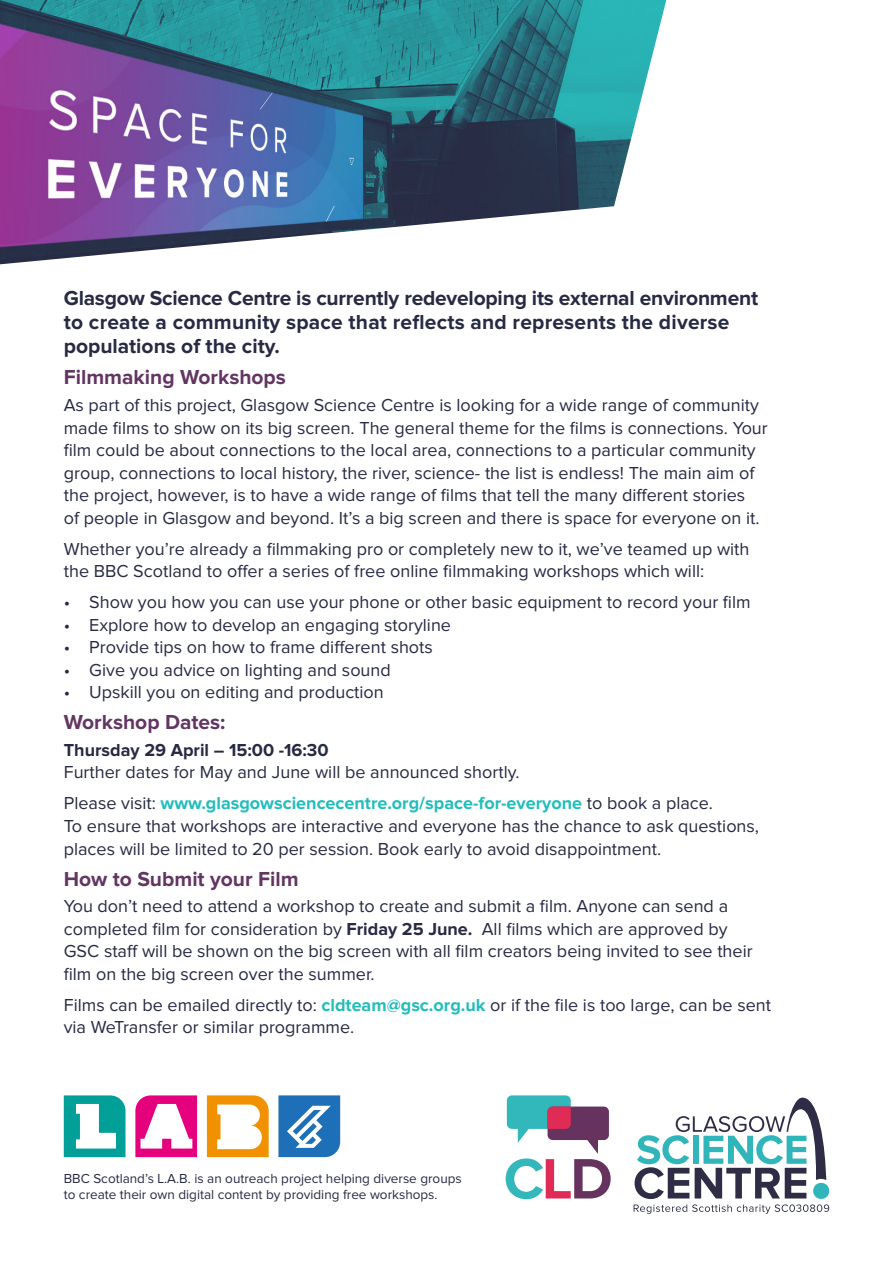
<style>
.page{position:relative;width:893px;height:1263px;background:#fff}
.page>*{position:absolute;margin:0;border:0;box-sizing:border-box;transform-origin:0 0}
.t1{font:700 21px/24px "Proxima Nova";color:#262a43}
.t2{font:700 21px "Proxima Nova";color:#623562}
.t3{font:18px/22.5px "Proxima Nova";color:#262a43}
.t4{font:13.5px/16.5px "Proxima Nova";color:#262a43}
.s1{font-weight:700}
.s2{font-weight:700;color:#21bdbb}
</style>
<div class="page">
<svg style="left:506px;top:1095px;width:105px;height:104px"></svg>
<svg style="left:634px;top:1097px;width:195px;height:117px"></svg>
<img style="left:0;top:0;width:666px;height:264px">
<svg style="left:135px;top:1095px;width:62px;height:62px"></svg>
<svg style="left:64px;top:1095px;width:61px;height:62px"></svg>
<svg style="left:207px;top:1095px;width:62px;height:62px"></svg>
<svg style="left:278px;top:1095px;width:62px;height:62px"></svg>
<p class="t1" style="left:64px;top:287px;width:696px">Glasgow Science Centre is currently redeveloping its external environment to create a community space that reflects and represents the diverse populations of the city.</p>
<p class="t2" style="left:64px;top:368px;width:224px">Filmmaking Workshops</p>
<p class="t3" style="left:64px;top:395px;width:706px">As part of this project, Glasgow Science Centre is looking for a wide range of community made films to show on its big screen. The general theme for the films is connections. Your film could be about connections to the local area, connections to a particular community group, connections to local history, the river, science- the list is endless! The main aim of the project, however, is to have a wide range of films that tell the many different stories<br>of people in Glasgow and beyond. It’s a big screen and there is space for everyone on it.</p>
<p class="t3" style="left:64px;top:538px;width:687px">Whether you’re already a filmmaking pro or completely new to it, we’ve teamed up with the BBC Scotland to offer a series of free online filmmaking workshops which will:</p>
<p class="t3" style="left:64px;top:592px;width:688px">• Show you how you can use your phone or other basic equipment to record your film</p>
<p class="t3" style="left:64px;top:614px;width:389px">• Explore how to develop an engaging storyline</p>
<p class="t3" style="left:64px;top:637px;width:371px">• Provide tips on how to frame different shots</p>
<p class="t3" style="left:64px;top:659px;width:329px">• Give you advice on lighting and sound</p>
<p class="t3" style="left:64px;top:682px;width:322px">• Upskill you on editing and production</p>
<p class="t2" style="left:64px;top:713px;width:163px">Workshop Dates:</p>
<p class="t3" style="left:64px;top:739px;width:457px"><span class="s1">Thursday 29 April – 15:00 -16:30<br></span>Further dates for May and June will be announced shortly.</p>
<p class="t3" style="left:64px;top:793px;width:697px">Please visit: <span class="s2">www.glasgowsciencecentre.org/space-for-everyone</span> to book a place.<br>To ensure that workshops are interactive and everyone has the chance to ask questions, places will be limited to 20 per session. Book early to avoid disappointment.</p>
<p class="t2" style="left:64px;top:869px;width:236px">How to Submit your Film</p>
<p class="t3" style="left:64px;top:896px;width:690px">You don’t need to attend a workshop to create and submit a film. Anyone can send a completed film for consideration by <span class="s1">Friday 25 June.</span> All films which are approved by GSC staff will be shown on the big screen with all film creators being invited to see their film on the big screen over the summer.</p>
<p class="t3" style="left:64px;top:994px;width:709px">Films can be emailed directly to: <span class="s2">cldteam@gsc.org.uk</span> or if the file is too large, can be sent via WeTransfer or similar programme.</p>
<p class="t4" style="left:64px;top:1170px;width:399px">BBC Scotland’s L.A.B. is an outreach project helping diverse groups to create their own digital content by providing free workshops.</p>
</div>
